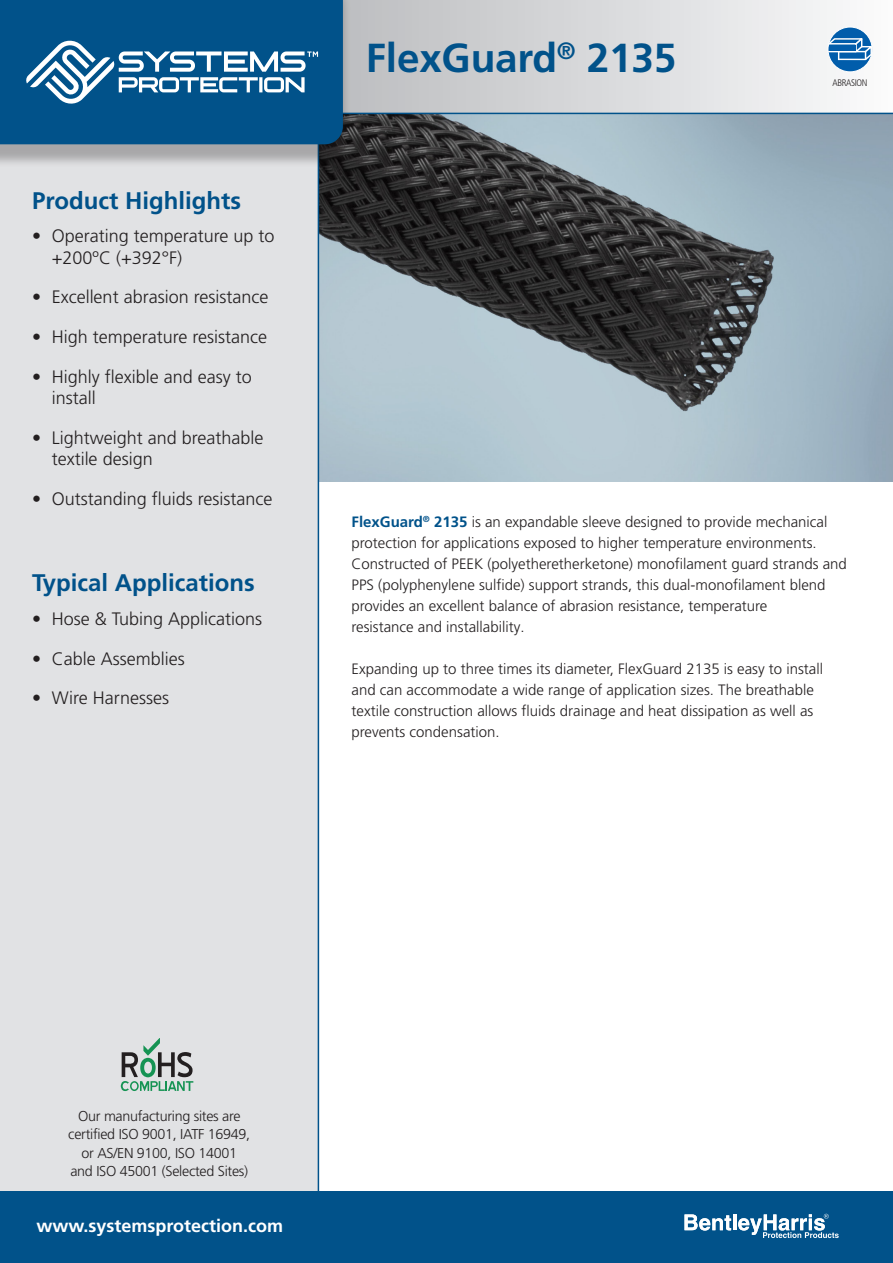
<style>
.page{position:relative;width:893px;height:1263px;background:#fff}
.page>*{position:absolute;margin:0;border:0;box-sizing:border-box;transform-origin:0 0}
.Product_Name{font:700 40.5px "Frutiger LT Pro";letter-spacing:-.005em;color:#01528a}
.Sidebar_Head{font:700 24px "Frutiger LT Pro";color:#01528a}
.Sidebar_Bullet{font:300 18px/21.6px "Frutiger LT Pro";color:#231f20}
.t1{font:700 18px "Frutiger LT Pro";color:#fff}
.Body{font:300 15px/21px "Frutiger LT Pro";color:#231f20}
.t2{font:300 14.25px/18.3px "Frutiger";letter-spacing:-.02em;color:#231f20;text-align:center}
.t3{font:300 condensed 9.45px "Frutiger LT Pro";letter-spacing:-.04em;color:#231f20}
.s1{font-weight:700;color:#01528a}
</style>
<div class="page">
<img style="left:319px;top:114px;width:574px;height:368px">
<div style="left:0;top:168px;width:319px;height:1023px;background:#e1e2e4"></div>
<svg style="left:351px;top:0;width:542px;height:114px"></svg>
<div style="left:0;top:0;width:351px;height:168px;background:#231f20;opacity:.3"></div>
<div style="left:0;top:0;width:343px;height:144px;background:#01528a"></div>
<div style="left:0;top:1191px;width:893px;height:72px;background:#01528a"></div>
<svg style="left:121px;top:1038px;width:72px;height:53px;background:#a3b6ad"></svg>
<div style="left:828px;top:27px;width:44px;height:45px;background:#015dab;border-radius:50%"></div>
<div style="left:828px;top:27px;width:44px;height:45px;border:1px solid #fff;border-radius:50%"></div>
<svg style="left:828px;top:36px;width:47px;height:26px"></svg>
<div style="left:829px;top:45px;width:26px;height:6px;background:#015dab"></div>
<svg style="left:684px;top:1214px;width:47px;height:16px"></svg>
<hr style="left:733px;top:1214px;width:3px;height:16px;background:#fff">
<svg style="left:738px;top:1214px;width:101px;height:24px"></svg>
<svg style="left:26px;top:41px;width:292px;height:63px"></svg>
<p class="Sidebar_Head" style="left:32px;top:186px;width:210px">Product Highlights</p>
<p class="Sidebar_Bullet" style="left:52px;top:225px;width:224px;text-indent:-20px">• Operating temperature up to +200ºC (+392°F)</p>
<p class="Sidebar_Bullet" style="left:32px;top:286px;width:238px">• Excellent abrasion resistance</p>
<p class="Sidebar_Bullet" style="left:32px;top:326px;width:236px">• High temperature resistance</p>
<p class="Sidebar_Bullet" style="left:52px;top:366px;width:202px;text-indent:-20px">• Highly flexible and easy to install</p>
<p class="Sidebar_Bullet" style="left:52px;top:427px;width:213px;text-indent:-20px">• Lightweight and breathable textile design</p>
<p class="Sidebar_Bullet" style="left:32px;top:488px;width:242px">• Outstanding fluids resistance</p>
<p class="Sidebar_Head" style="left:32px;top:569px;width:224px">Typical Applications</p>
<p class="Sidebar_Bullet" style="left:32px;top:608px;width:231px">• Hose &amp; Tubing Applications</p>
<p class="Sidebar_Bullet" style="left:32px;top:648px;width:154px">• Cable Assemblies</p>
<p class="Sidebar_Bullet" style="left:32px;top:687px;width:138px">• Wire Harnesses</p>
<p class="Product_Name" style="left:366px;top:34px;width:312px">FlexGuard<sup>®</sup> 2135</p>
<p class="t3" style="left:833px;top:77px;width:36px">ABRASION</p>
<p class="Body" style="left:352px;top:511px;width:497px"><span class="s1">FlexGuard</span><sup>®</sup> <span class="s1">2135</span> is an expandable sleeve designed to provide mechanical protection for applications exposed to higher temperature environments.<br>Constructed of PEEK (polyetheretherketone) monofilament guard strands and PPS (polyphenylene sulfide) support strands, this dual-monofilament blend provides an excellent balance of abrasion resistance, temperature<br>resistance and installability.</p>
<p class="Body" style="left:352px;top:658px;width:473px">Expanding up to three times its diameter, FlexGuard 2135 is easy to install and can accommodate a wide range of application sizes. The breathable textile construction allows fluids drainage and heat dissipation as well as prevents condensation.</p>
<p class="t2" style="left:68px;top:1107px;width:183px">Our manufacturing sites are certified ISO 9001, IATF 16949, or AS/EN 9100, ISO 14001<br>and ISO 45001 (Selected Sites)</p>
<p class="t1" style="left:36px;top:1214px;width:248px">www.systemsprotection.com</p>
</div>
